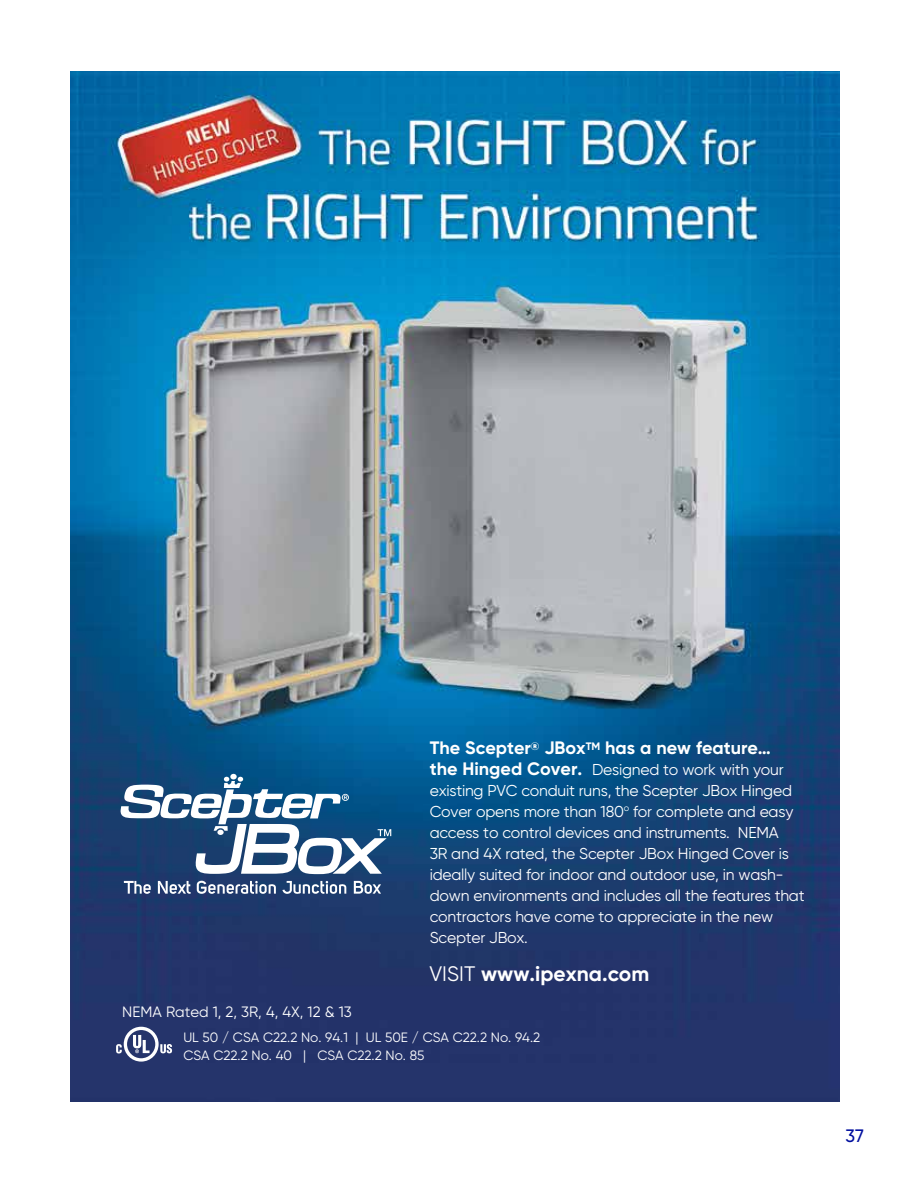
<style>
.page{position:relative;width:918px;height:1188px;background:#fff}
.page>*{position:absolute;margin:0;border:0;box-sizing:border-box;transform-origin:0 0}
.t1{font:700 21px "Gilroy";color:#fff}
.t2{font:700 18px "Gilroy";color:#fff}
.t3{font:500 18px "Gilroy";color:#000f9f}
.t4{font:15.75px/21px "Gilroy";letter-spacing:-.015em;color:#fff}
.t5{font:15px "Gilroy";color:#fff}
.t6{font:13.5px/18px "Gilroy";color:#fff}
.s1{font-weight:700;font-size:18px}
.s2{font-weight:400}
</style>
<div class="page">
<img style="left:70px;top:71px;width:770px;height:1031px">
<svg style="left:121px;top:774px;width:270px;height:100px"></svg>
<svg style="left:124px;top:881px;width:257px;height:13px"></svg>
<div style="left:124px;top:1027px;width:35px;height:35px;border:3px solid #fff;border-radius:50%"></div>
<svg style="left:116px;top:1044px;width:6px;height:9px"></svg>
<svg style="left:160px;top:1044px;width:12px;height:9px"></svg>
<svg style="left:133px;top:1035px;width:17px;height:18px"></svg>
<p class="t2" style="left:430px;top:737px;width:343px">The Scepter<sup>®</sup> JBox<sup>TM</sup> has a new feature…</p>
<p class="t4" style="left:430px;top:759px;width:376px"><span class="s1">the Hinged Cover.</span> Designed to work with your existing PVC conduit runs, the Scepter JBox Hinged Cover opens more than 180<sup>o</sup> for complete and easy access to control devices and instruments. NEMA<br>3R and 4X rated, the Scepter JBox Hinged Cover is ideally suited for indoor and outdoor use, in wash&shy;down environments and includes all the features that contractors have come to appreciate in the new Scepter JBox.</p>
<h1 class="t1" style="left:429px;top:960px;width:221px"><span class="s2">VISIT</span> www.ipexna.com</h1>
<p class="t5" style="left:122px;top:1002px;width:231px">NEMA Rated 1, 2, 3R, 4, 4X, 12 &amp; 13</p>
<p class="t6" style="left:183px;top:1028px;width:358px">UL 50 / CSA C22.2 No. 94.1 | UL 50E / CSA C22.2 No. 94.2<br>CSA C22.2 No. 40 | CSA C22.2 No. 85</p>
<p class="t3" style="left:846px;top:1125px;width:20px">37</p>
</div>
